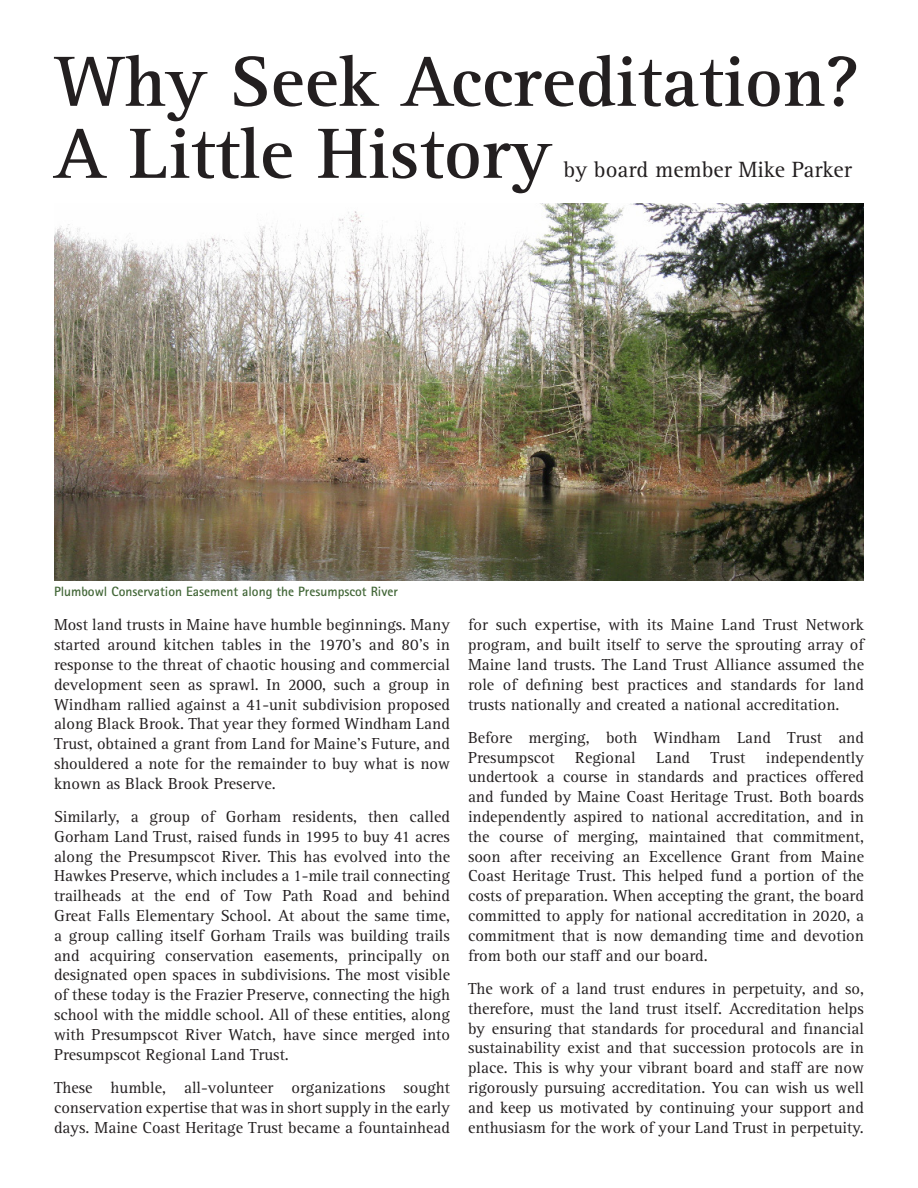
<style>
.page{position:relative;width:918px;height:1188px;background:#fff}
.page>*{position:absolute;margin:0;border:0;box-sizing:border-box;transform-origin:0 0}
.t1{font:700 73.5px/72px "Rotis Serif Std";color:#231f20}
.t2{font:22.8px "Rotis Serif Std";color:#231f20}
.t3{font:16.5px/19.8px "Rotis Serif Std";color:#231f20;text-align:justify}
.t4{font:700 13.5px "Rotis Sans Serif Std";color:#436738}
</style>
<div class="page">
<img style="left:54px;top:204px;width:810px;height:376px">
<p class="t1" style="left:54px;top:47px;width:807px">Why Seek Accreditation?<br>A Little History</p>
<p class="t2" style="left:564px;top:157px;width:290px">by board member Mike Parker</p>
<p class="t4" style="left:54px;top:583px;width:345px">Plumbowl Conservation Easement along the Presumpscot River</p>
<p class="t3" style="left:54px;top:615px;width:398px">Most land trusts in Maine have humble beginnings. Many started around kitchen tables in the 1970’s and 80’s in response to the threat of chaotic housing and commercial development seen as sprawl. In 2000, such a group in Windham rallied against a 41-unit subdivision proposed along Black Brook. That year they formed Windham Land Trust, obtained a grant from Land for Maine’s Future, and shouldered a note for the remainder to buy what is now known as Black Brook Preserve.</p>
<p class="t3" style="left:54px;top:807px;width:398px">Similarly, a group of Gorham residents, then called Gorham Land Trust, raised funds in 1995 to buy 41 acres along the Presumpscot River. This has evolved into the Hawkes Preserve, which includes a 1-mile trail connecting trailheads at the end of Tow Path Road and behind Great Falls Elementary School. At about the same time, a group calling itself Gorham Trails was building trails and acquiring conservation easements, principally on designated open spaces in subdivisions. The most visible of these today is the Frazier Preserve, connecting the high school with the middle school. All of these entities, along with Presumpscot River Watch, have since merged into Presumpscot Regional Land Trust.</p>
<p class="t3" style="left:54px;top:1078px;width:398px">These humble, all-volunteer organizations sought conservation expertise that was in short supply in the early days. Maine Coast Heritage Trust became a fountainhead</p>
<p class="t3" style="left:468px;top:615px;width:398px">for such expertise, with its Maine Land Trust Network program, and built itself to serve the sprouting array of Maine land trusts. The Land Trust Alliance assumed the role of defining best practices and standards for land trusts nationally and created a national accreditation.</p>
<p class="t3" style="left:468px;top:728px;width:398px">Before merging, both Windham Land Trust and Presumpscot Regional Land Trust independently undertook a course in standards and practices offered and funded by Maine Coast Heritage Trust. Both boards independently aspired to national accreditation, and in the course of merging, maintained that commitment, soon after receiving an Excellence Grant from Maine Coast Heritage Trust. This helped fund a portion of the costs of preparation. When accepting the grant, the board committed to apply for national accreditation in 2020, a commitment that is now demanding time and devotion from both our staff and our board.</p>
<p class="t3" style="left:468px;top:979px;width:398px">The work of a land trust endures in perpetuity, and so, therefore, must the land trust itself. Accreditation helps by ensuring that standards for procedural and financial sustainability exist and that succession protocols are in place. This is why your vibrant board and staff are now rigorously pursuing accreditation. You can wish us well and keep us motivated by continuing your support and enthusiasm for the work of your Land Trust in perpetuity.</p>
</div>
